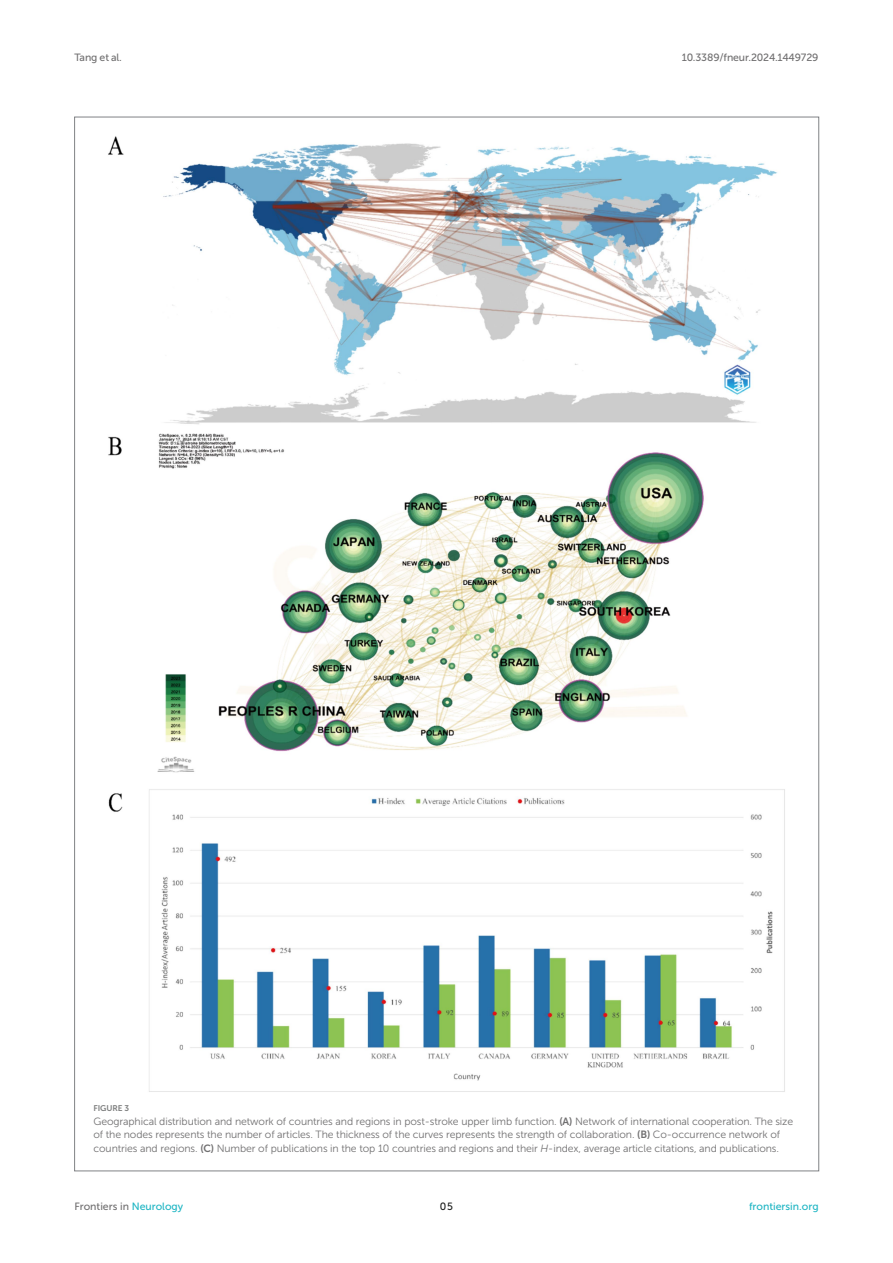
<style>
.page{position:relative;width:893px;height:1263px;background:#fff}
.page>*{position:absolute;margin:0;border:0;box-sizing:border-box;transform-origin:0 0}
.FIG_LEG{font:10.5px/13.5px "Museo Sans 300";letter-spacing:-.01em;color:#706f70}
.t1{font:10.5px "Museo Sans 500";letter-spacing:-.015em;color:#706f70}
.t2{font:10.5px "Museo Sans 500";color:#1db5c3}
.t3{font:10.5px "Museo Sans 500";color:#1b1c1b}
.FIG_HD{font:8.25px "Museo Sans 700";letter-spacing:-.01em;color:#7e7f7f}
.s1{font-family:"Museo Sans 700"}
.s2{font-style:italic}
.s3{color:#1db5c3}
</style>
<div class="page">
<img style="left:108px;top:136px;width:677px;height:956px">
<p class="t1" style="left:74px;top:51px;width:49px">Tang et al.</p>
<p class="t1" style="left:682px;top:51px;width:138px">10.3389/fneur.2024.1449729</p>
<p class="FIG_HD" style="left:94px;top:1104px;width:37px">FIGURE 3</p>
<p class="FIG_LEG" style="left:94px;top:1115px;width:701px">Geographical distribution and network of countries and regions in post-stroke upper limb function. <span class="s1">(A)</span> Network of international cooperation. The size of the nodes represents the number of articles. The thickness of the curves represents the strength of collaboration. <span class="s1">(B)</span> Co-occurrence network of countries and regions. <span class="s1">(C)</span> Number of publications in the top 10 countries and regions and their <span class="s2">H</span>-index, average article citations, and publications.</p>
<p class="t1" style="left:74px;top:1200px;width:110px">Frontiers in <span class="s3">Neurology</span></p>
<p class="t3" style="left:440px;top:1200px;width:14px">05</p>
<p class="t2" style="left:749px;top:1200px;width:71px">frontiersin.org</p>
</div>
